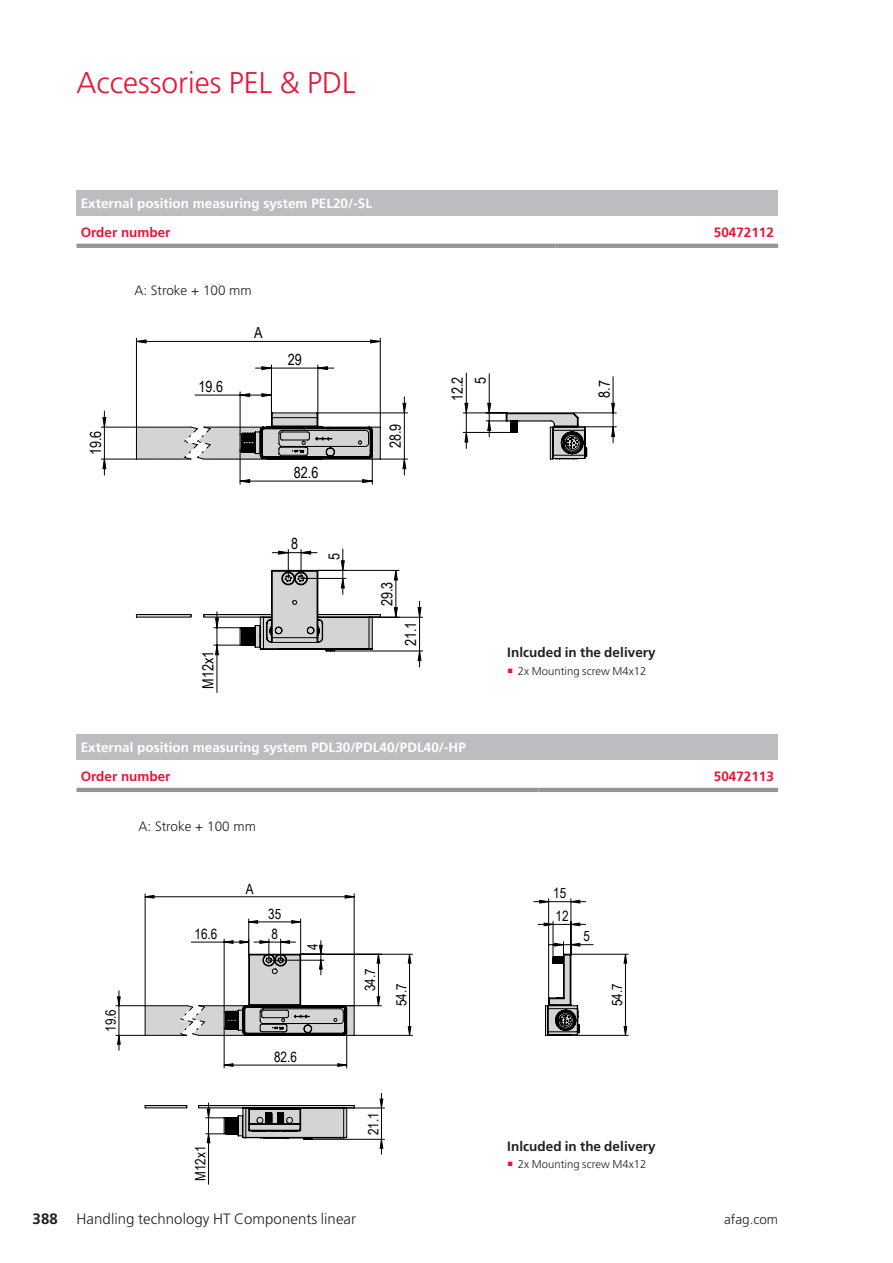
<style>
.page{position:relative;width:893px;height:1263px;background:#fff}
.page>*{position:absolute;margin:0;border:0;box-sizing:border-box;transform-origin:0 0}
.Überschrift_Seite_1{font:300 30px "Frutiger LT Pro";color:#e51836}
.t1{font:15.45px/23px "Arial Narrow";color:#000;text-align:right}
.Fusszeile{font:300 15px "Frutiger LT Pro";letter-spacing:.005em;color:#231f20}
.t2{font:14.25px/31.2px "Arial Narrow";color:#000}
.Tabelle_bold_9pt_wei{font:700 13.5px "Frutiger LT Pro";color:#fff}
.Untertitel_Grundtext{font:700 13.5px "Frutiger LT Pro";letter-spacing:.005em;color:#231f20}
.t3{font:300 13.5px "Frutiger LT Pro";color:#231f20}
.Tabelle_bold_9pt_wei-2{font:700 13.5px "Frutiger LT Pro";color:#e51836}
.Tabelle_Artikelnumme{font:700 13.5px "Frutiger LT Pro";color:#e51836}
.t4{font:300 11.25px "Frutiger LT Pro";letter-spacing:.005em;color:#231f20}
.s1{font-weight:700}
</style>
<div class="page">
<div style="left:77px;top:190px;width:701px;height:26px;background:#bcbdc0"></div>
<svg style="left:77px;top:243px;width:701px;height:1px"></svg>
<hr style="left:77px;top:244px;width:479px;height:4px;background:#939598">
<hr style="left:556px;top:244px;width:222px;height:4px;background:#939598">
<hr style="left:136px;top:338px;width:1px;height:89px;background:#000">
<hr style="left:380px;top:338px;width:1px;height:89px;background:#000">
<hr style="left:369px;top:617px;width:54px;height:1px;background:#000">
<hr style="left:334px;top:651px;width:89px;height:1px;background:#000">
<hr style="left:217px;top:645px;width:1px;height:47px;background:#000">
<hr style="left:463px;top:432px;width:48px;height:1px;background:#000">
<hr style="left:463px;top:413px;width:44px;height:1px;background:#000">
<hr style="left:466px;top:373px;width:1px;height:40px;background:#000">
<hr style="left:489px;top:374px;width:1px;height:39px;background:#000">
<hr style="left:574px;top:426px;width:42px;height:1px;background:#000">
<hr style="left:573px;top:413px;width:43px;height:1px;background:#000">
<hr style="left:613px;top:377px;width:1px;height:36px;background:#000">
<hr style="left:101px;top:427px;width:35px;height:1px;background:#000">
<hr style="left:101px;top:459px;width:35px;height:1px;background:#000">
<svg style="left:137px;top:340px;width:243px;height:52px"></svg>
<svg style="left:394px;top:588px;width:28px;height:79px"></svg>
<svg style="left:103px;top:403px;width:297px;height:185px"></svg>
<svg style="left:136px;top:392px;width:272px;height:92px"></svg>
<svg style="left:464px;top:403px;width:151px;height:57px"></svg>
<svg style="left:136px;top:549px;width:245px;height:106px"></svg>
<div style="left:77px;top:735px;width:701px;height:25px;background:#bcbdc0"></div>
<svg style="left:77px;top:787px;width:701px;height:1px"></svg>
<hr style="left:77px;top:788px;width:462px;height:4px;background:#939598">
<hr style="left:539px;top:788px;width:239px;height:4px;background:#939598">
<hr style="left:571px;top:899px;width:1px;height:56px;background:#000">
<hr style="left:548px;top:899px;width:1px;height:100px;background:#000">
<hr style="left:346px;top:1032px;width:1px;height:36px;background:#000">
<hr style="left:224px;top:1028px;width:1px;height:40px;background:#000">
<hr style="left:354px;top:894px;width:1px;height:112px;background:#000">
<hr style="left:145px;top:894px;width:1px;height:112px;background:#000">
<hr style="left:311px;top:1139px;width:73px;height:1px;background:#000">
<hr style="left:347px;top:1108px;width:37px;height:1px;background:#000">
<hr style="left:548px;top:1035px;width:80px;height:1px;background:#000">
<hr style="left:570px;top:954px;width:58px;height:1px;background:#000">
<hr style="left:208px;top:1134px;width:1px;height:50px;background:#000">
<hr style="left:300px;top:954px;width:113px;height:1px;background:#000">
<hr style="left:354px;top:1035px;width:59px;height:1px;background:#000">
<svg style="left:379px;top:1093px;width:4px;height:61px"></svg>
<svg style="left:623px;top:953px;width:4px;height:83px"></svg>
<svg style="left:116px;top:895px;width:296px;height:172px"></svg>
<svg style="left:534px;top:900px;width:59px;height:136px"></svg>
<svg style="left:145px;top:1103px;width:210px;height:40px"></svg>
<p class="Überschrift_Seite_1" style="left:77px;top:65px;width:280px">Accessories PEL &amp; PDL</p>
<p class="Tabelle_bold_9pt_wei" style="left:81px;top:196px;width:293px">External position measuring system PEL20/-SL</p>
<p class="Tabelle_bold_9pt_wei-2" style="left:81px;top:224px;width:91px">Order number</p>
<p class="Tabelle_Artikelnumme" style="left:714px;top:224px;width:62px">50472112</p>
<p class="t3" style="left:134px;top:282px;width:119px">A: Stroke + 100 mm</p>
<p class="t1" style="left:149px;top:279px;width:97px">A: Hub + 100mm</p>
<p class="t1" style="left:84px;top:455px;width:26px;rotate:-90deg">19.6</p>
<p class="t1" style="left:199px;top:374px;width:26px">19.6</p>
<p class="t1" style="left:254px;top:320px;width:10px">A</p>
<p class="t1" style="left:288px;top:347px;width:16px">29</p>
<p class="t1" style="left:294px;top:460px;width:26px">82.6</p>
<p class="t1" style="left:291px;top:532px;width:9px">8</p>
<p class="t1" style="left:322px;top:559px;width:9px;rotate:-90deg">5</p>
<p class="t1" style="left:196px;top:689px;width:39px;rotate:-90deg">M12x1</p>
<p class="t1" style="left:383px;top:448px;width:26px;rotate:-90deg">28.9</p>
<p class="t1" style="left:445px;top:401px;width:26px;rotate:-90deg">12.2<br>5</p>
<p class="t1" style="left:592px;top:398px;width:19px;rotate:-90deg">8.7</p>
<p class="t1" style="left:375px;top:606px;width:26px;rotate:-90deg">29.3</p>
<p class="t1" style="left:399px;top:646px;width:26px;rotate:-90deg">21.1</p>
<p class="Untertitel_Grundtext" style="left:507px;top:644px;width:150px">Inlcuded in the delivery</p>
<p class="t4" style="left:518px;top:664px;width:130px">2x Mounting screw M4x12</p>
<p class="Tabelle_bold_9pt_wei" style="left:81px;top:740px;width:387px">External position measuring system PDL30/PDL40/PDL40/-HP</p>
<p class="Tabelle_bold_9pt_wei-2" style="left:81px;top:768px;width:91px">Order number</p>
<p class="Tabelle_Artikelnumme" style="left:714px;top:768px;width:62px">50472113</p>
<p class="t3" style="left:139px;top:818px;width:119px">A: Stroke + 100 mm</p>
<p class="t2" style="left:140px;top:814px;width:90px">A: Hub + 100mm</p>
<p class="t2" style="left:195px;top:918px;width:24px">16.6</p>
<p class="t2" style="left:246px;top:872px;width:9px">A</p>
<p class="t2" style="left:268px;top:897px;width:15px">35</p>
<p class="t2" style="left:272px;top:918px;width:8px">8</p>
<p class="t2" style="left:297px;top:950px;width:8px;rotate:-90deg">4</p>
<p class="t2" style="left:95px;top:1032px;width:24px;rotate:-90deg">19.6</p>
<p class="t2" style="left:274px;top:1041px;width:24px">82.6</p>
<p class="t2" style="left:184px;top:1181px;width:37px;rotate:-90deg">M12x1</p>
<p class="t2" style="left:354px;top:1006px;width:39px;text-indent:15px;rotate:-90deg">34.7<br>54.7</p>
<p class="t2" style="left:357px;top:1135px;width:24px;rotate:-90deg">21.1</p>
<p class="t2" style="left:553px;top:877px;width:15px">15</p>
<p class="t2" style="left:555px;top:900px;width:15px">12</p>
<p class="t2" style="left:583px;top:920px;width:8px">5</p>
<p class="t2" style="left:601px;top:1006px;width:24px;rotate:-90deg">54.7</p>
<p class="Untertitel_Grundtext" style="left:507px;top:1138px;width:150px">Inlcuded in the delivery</p>
<p class="t4" style="left:518px;top:1158px;width:130px">2x Mounting screw M4x12</p>
<p class="Fusszeile" style="left:33px;top:1210px;width:325px"><span class="s1">388</span> Handling technology HT Components linear</p>
<p class="t3" style="left:724px;top:1211px;width:55px">afag.com</p>
</div>
